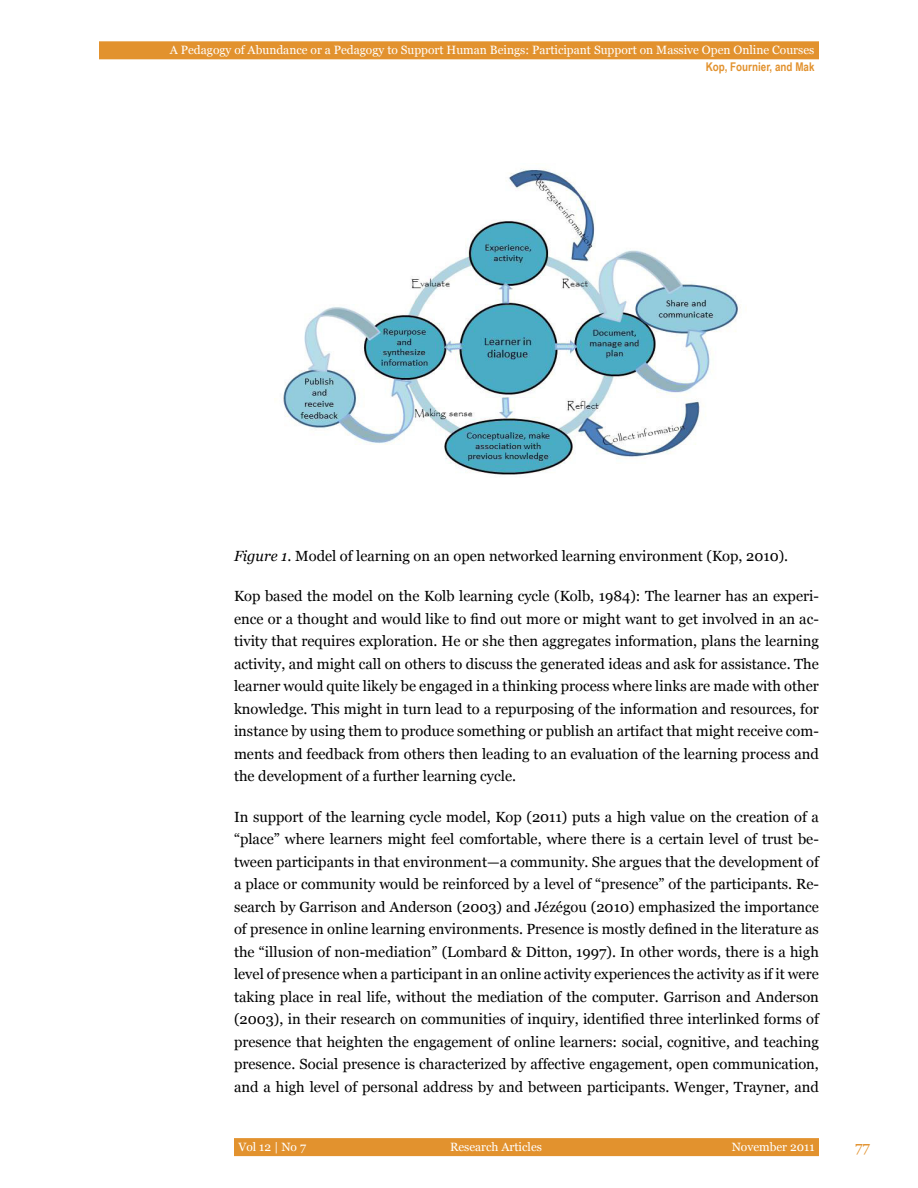
<style>
.page{position:relative;width:918px;height:1188px;background:#fff}
.page>*{position:absolute;margin:0;border:0;box-sizing:border-box;transform-origin:0 0}
.t1{font:15px "Georgia";color:#e2922e}
.t2{font:14.7px/22.5px "Georgia";color:#000;text-align:justify}
.t3{font:12px "Georgia";color:#fff}
.t4{font:700 12px "Arial Narrow";color:#e2922e}
.s1{font-style:italic}
</style>
<div class="page">
<div style="left:99px;top:41px;width:720px;height:18px;background:#e2922e"></div>
<div style="left:234px;top:1138px;width:585px;height:18px;background:#e2922e"></div>
<img style="left:274px;top:168px;width:467px;height:307px">
<p class="t3" style="left:170px;top:43px;width:646px">A Pedagogy of Abundance or a Pedagogy to Support Human Beings: Participant Support on Massive Open Online Courses</p>
<p class="t4" style="left:706px;top:58px;width:110px">Kop, Fournier, and Mak</p>
<p class="t2" style="left:234px;top:544px;width:556px"><span class="s1">Figure 1</span>. Model of learning on an open networked learning environment (Kop, 2010).</p>
<p class="t2" style="left:234px;top:585px;width:586px">Kop based the model on the Kolb learning cycle (Kolb, 1984): The learner has an experi&shy;ence or a thought and would like to find out more or might want to get involved in an ac&shy;tivity that requires exploration. He or she then aggregates information, plans the learning activity, and might call on others to discuss the generated ideas and ask for assistance. The learner would quite likely be engaged in a thinking process where links are made with other knowledge. This might in turn lead to a repurposing of the information and resources, for instance by using them to produce something or publish an artifact that might receive com&shy;ments and feedback from others then leading to an evaluation of the learning process and the development of a further learning cycle.</p>
<p class="t2" style="left:234px;top:805px;width:587px">In support of the learning cycle model, Kop (2011) puts a high value on the creation of a “place” where learners might feel comfortable, where there is a certain level of trust be&shy;tween participants in that environment—a community. She argues that the development of a place or community would be reinforced by a level of “presence” of the participants. Re&shy;search by Garrison and Anderson (2003) and Jézégou (2010) emphasized the importance of presence in online learning environments. Presence is mostly defined in the literature as the “illusion of non-mediation” (Lombard &amp; Ditton, 1997). In other words, there is a high level of presence when a participant in an online activity experiences the activity as if it were taking place in real life, without the mediation of the computer. Garrison and Anderson (2003), in their research on communities of inquiry, identified three interlinked forms of presence that heighten the engagement of online learners: social, cognitive, and teaching presence. Social presence is characterized by affective engagement, open communication, and a high level of personal address by and between participants. Wenger, Trayner, and</p>
<p class="t3" style="left:238px;top:1140px;width:69px">Vol 12 | No 7</p>
<p class="t3" style="left:450px;top:1140px;width:93px">Research Articles</p>
<p class="t3" style="left:732px;top:1140px;width:84px">November 2011</p>
<p class="t1" style="left:855px;top:1138px;width:17px">77</p>
</div>
